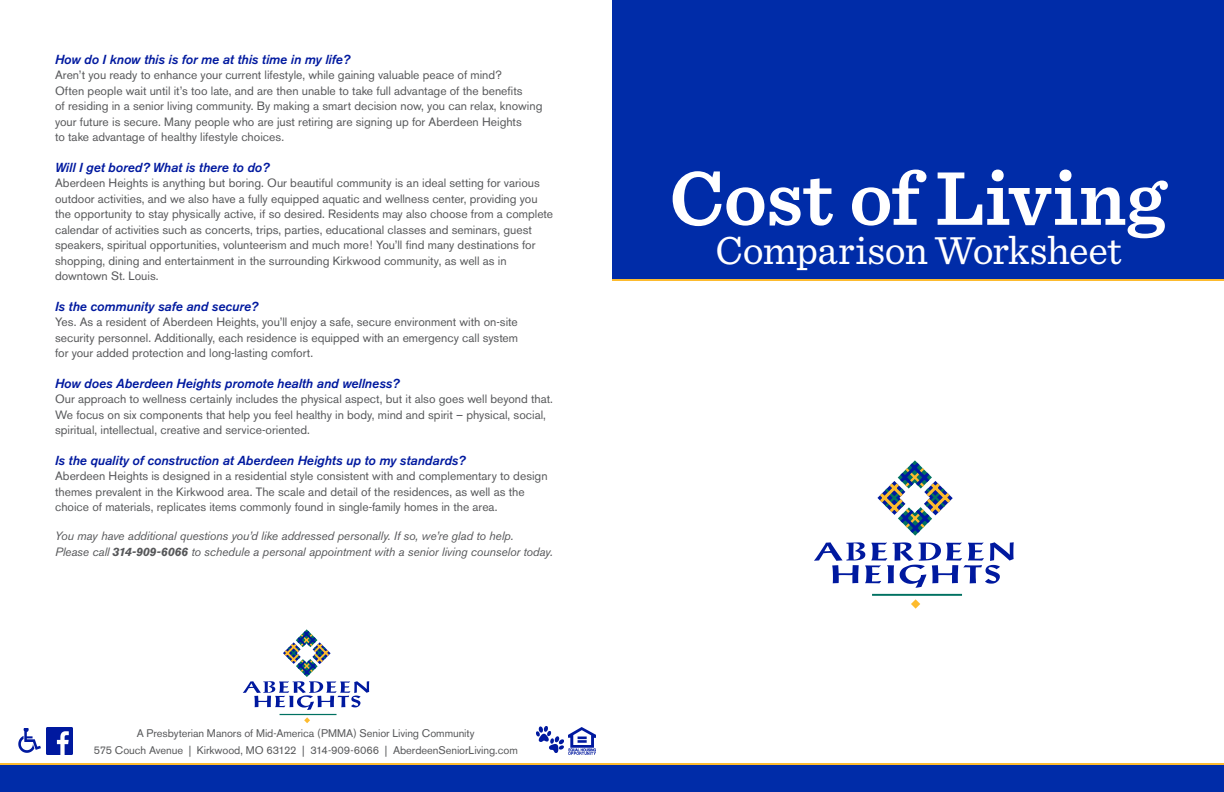
<style>
.page{position:relative;width:1224px;height:792px;background:#fff}
.page>*{position:absolute;margin:0;border:0;box-sizing:border-box;transform-origin:0 0}
.t1{font:600 79.5px "Sentinel";letter-spacing:-.005em;color:#fff}
.t2{font:41px "Sentinel";letter-spacing:-.015em;color:#fff}
.t3{font:italic 500 13px "Akzidenz Grotesk BE";letter-spacing:-.005em;color:#00199f}
.t4{font:12px/15.5px "Akzidenz Grotesk BE";color:#57585a}
.t5{font:italic 12px/15.5px "Akzidenz Grotesk BE";letter-spacing:-.01em;color:#57585a}
.t6{font:11px "Akzidenz Grotesk BE";letter-spacing:-.005em;color:#57585a}
.s1{font-weight:700}
</style>
<div class="page">
<div style="left:612px;top:0;width:612px;height:279px;background:#002ca8"></div>
<img style="left:569px;top:728px;width:26px;height:27px">
<img style="left:536px;top:727px;width:27px;height:25px">
<img style="left:46px;top:728px;width:27px;height:27px">
<img style="left:18px;top:728px;width:23px;height:25px">
<div style="left:0;top:765px;width:1224px;height:27px;background:#002ca8"></div>
<hr style="left:0;top:763px;width:1224px;height:2px;background:#fdbb2e">
<hr style="left:612px;top:279px;width:612px;height:2px;background:#fdbb2e">
<hr style="left:280px;top:714px;width:57px;height:1px;background:#007161">
<svg style="left:304px;top:717px;width:6px;height:6px"></svg>
<svg style="left:243px;top:629px;width:126px;height:81px"></svg>
<svg style="left:877px;top:460px;width:76px;height:76px"></svg>
<hr style="left:872px;top:594px;width:90px;height:2px;background:#007161">
<svg style="left:911px;top:599px;width:9px;height:10px"></svg>
<svg style="left:814px;top:542px;width:200px;height:46px"></svg>
<p class="t3" style="left:55px;top:52px;width:296px">How do I know this is for me at this time in my life?</p>
<p class="t4" style="left:55px;top:67px;width:489px">Aren’t you ready to enhance your current lifestyle, while gaining valuable peace of mind?<br>Often people wait until it’s too late, and are then unable to take full advantage of the benefits<br>of residing in a senior living community. By making a smart decision now, you can relax, knowing your future is secure. Many people who are just retiring are signing up for Aberdeen Heights<br>to take advantage of healthy lifestyle choices.</p>
<p class="t3" style="left:55px;top:160px;width:215px">Will I get bored? What is there to do?</p>
<p class="t4" style="left:55px;top:175px;width:500px">Aberdeen Heights is anything but boring. Our beautiful community is an ideal setting for various outdoor activities, and we also have a fully equipped aquatic and wellness center, providing you the opportunity to stay physically active, if so desired. Residents may also choose from a complete calendar of activities such as concerts, trips, parties, educational classes and seminars, guest speakers, spiritual opportunities, volunteerism and much more! You’ll find many destinations for shopping, dining and entertainment in the surrounding Kirkwood community, as well as in downtown St. Louis.</p>
<p class="t3" style="left:55px;top:299px;width:204px">Is the community safe and secure?</p>
<p class="t4" style="left:55px;top:314px;width:465px;text-align:justify">Yes. As a resident of Aberdeen Heights, you’ll enjoy a safe, secure environment with on-site security personnel. Additionally, each residence is equipped with an emergency call system for your added protection and long-lasting comfort.</p>
<p class="t3" style="left:55px;top:376px;width:346px">How does Aberdeen Heights promote health and wellness?</p>
<p class="t4" style="left:55px;top:391px;width:499px">Our approach to wellness certainly includes the physical aspect, but it also goes well beyond that.<br>We focus on six components that help you feel healthy in body, mind and spirit – physical, social, spiritual, intellectual, creative and service-oriented.</p>
<p class="t3" style="left:55px;top:453px;width:412px">Is the quality of construction at Aberdeen Heights up to my standards?</p>
<p class="t4" style="left:55px;top:468px;width:494px">Aberdeen Heights is designed in a residential style consistent with and complementary to design themes prevalent in the Kirkwood area. The scale and detail of the residences, as well as the choice of materials, replicates items commonly found in single-family homes in the area.</p>
<p class="t5" style="left:55px;top:528px;width:499px">You may have additional questions you’d like addressed personally. If so, we’re glad to help.<br>Please call <span class="s1">314-909-6066</span> to schedule a personal appointment with a senior living counselor today.</p>
<p class="t6" style="left:137px;top:727px;width:339px">A Presbyterian Manors of Mid-America (PMMA) Senior Living Community</p>
<p class="t6" style="left:94px;top:744px;width:425px">575 Couch Avenue | Kirkwood, MO 63122 | 314-909-6066 | AberdeenSeniorLiving.com</p>
<p class="t1" style="left:670px;top:137px;width:498px">Cost of Living</p>
<p class="t2" style="left:716px;top:219px;width:408px">Comparison Worksheet</p>
</div>
